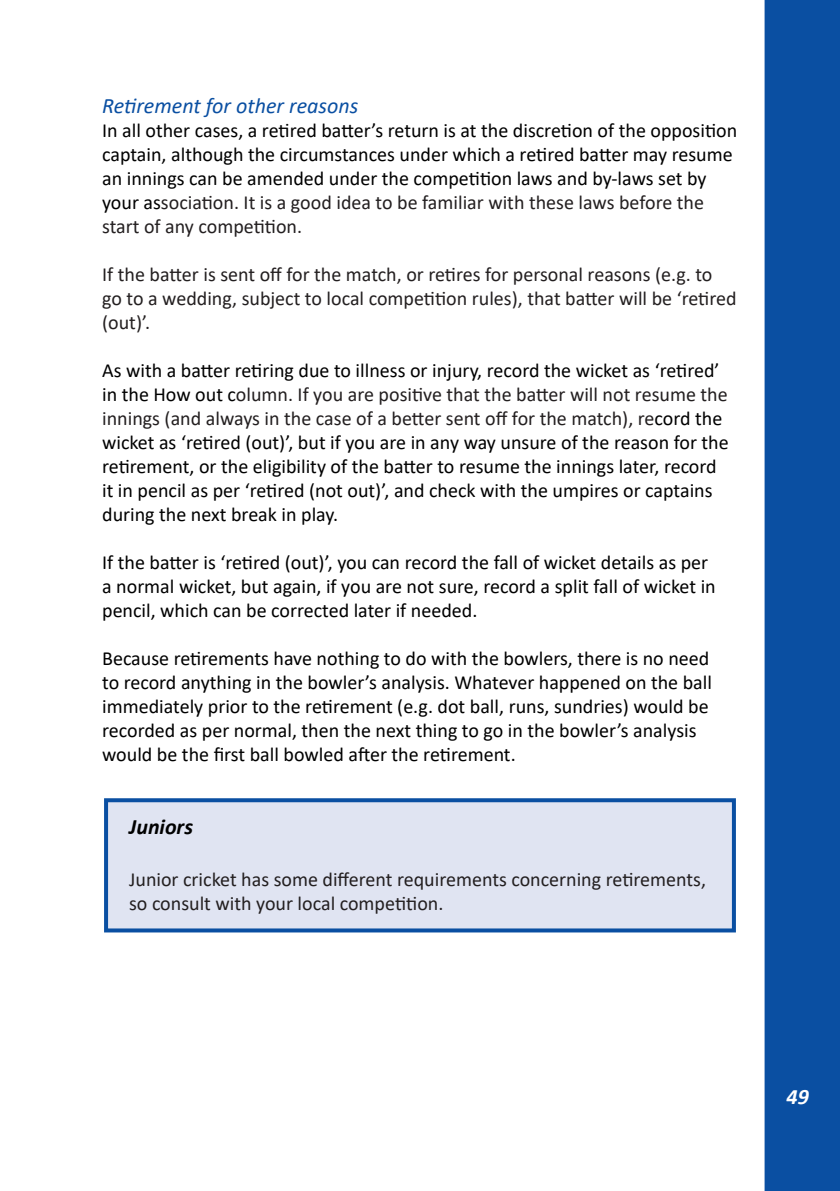
<style>
.page{position:relative;width:840px;height:1191px;background:#fff}
.page>*{position:absolute;margin:0;border:0;box-sizing:border-box;transform-origin:0 0}
.t1{font:italic 22px "Calibri";color:#0a4fa2}
.t2{font:italic 700 22px "Calibri";color:#000}
.t3{font:italic 700 22px "Calibri";color:#fff}
.t4{font:20px/24px "Calibri";color:#000}
.t5{font:20px/24px "Calibri";color:#231f20}
.s1{color:#231f20}
</style>
<div class="page">
<div style="left:764px;top:0;width:75px;height:1191px;background:#0a4fa2"></div>
<div style="left:104px;top:798px;width:631px;height:134px;background:#e0e4f2;border:4px solid #0a4fa2"></div>
<p class="t1" style="left:102px;top:90px;width:257px">Retirement for other reasons</p>
<p class="t4" style="left:102px;top:118px;width:636px">In all other cases, a retired batter’s return is at the discretion of the opposition captain, although the circumstances under which a retired batter may resume an innings can be amended under the competition laws and by-laws set by your as<span class="s1">sociation. It is a good idea to be familiar with these laws before the start of any competition.</span></p>
<p class="t5" style="left:102px;top:262px;width:635px">If the batter is sent off for the match, or retires for personal reasons (e.g. to go to a wedding, subject to local competition rules), that batter will be ‘retired (out)’.</p>
<p class="t4" style="left:102px;top:358px;width:627px">As with a batter retiring due to illness or injury, record the wicket as ‘retired’ in the How out c<span class="s1">olumn. If you are positive that the batter will not resume the innings (and always in the case of a better sent off for the match), re</span>cord the wicket as ‘retired (out)’, but if you are in any way unsure of the reason for the retirement, or the eligibility of the batter to resume the innings later, record it in pencil as per ‘retired (not out)’, and check with the umpires or captains during the next break in play.</p>
<p class="t4" style="left:102px;top:550px;width:614px">If the batter is ‘retired (out)’, you can record the fall of wicket details as per a normal wicket, but again, if you are not sure, record a split fall of wicket in pencil, which can be corrected later if needed.</p>
<p class="t4" style="left:102px;top:646px;width:611px">Because retirements have nothing to do with the bowlers, there is no need to record anything in the bowler’s analysis. Whatever happened on the ball immediately prior to the retirement (e.g. dot ball, runs, sundries) would be recorded as per normal, then the next thing to go in the bowler’s analysis would be the first ball bowled after the retirement.</p>
<p class="t2" style="left:129px;top:810px;width:65px">Juniors</p>
<p class="t5" style="left:129px;top:867px;width:578px">Junior cricket has some different requirements concerning retirements, so consult with your local competition.</p>
<p class="t3" style="left:786px;top:1081px;width:24px">49</p>
</div>
